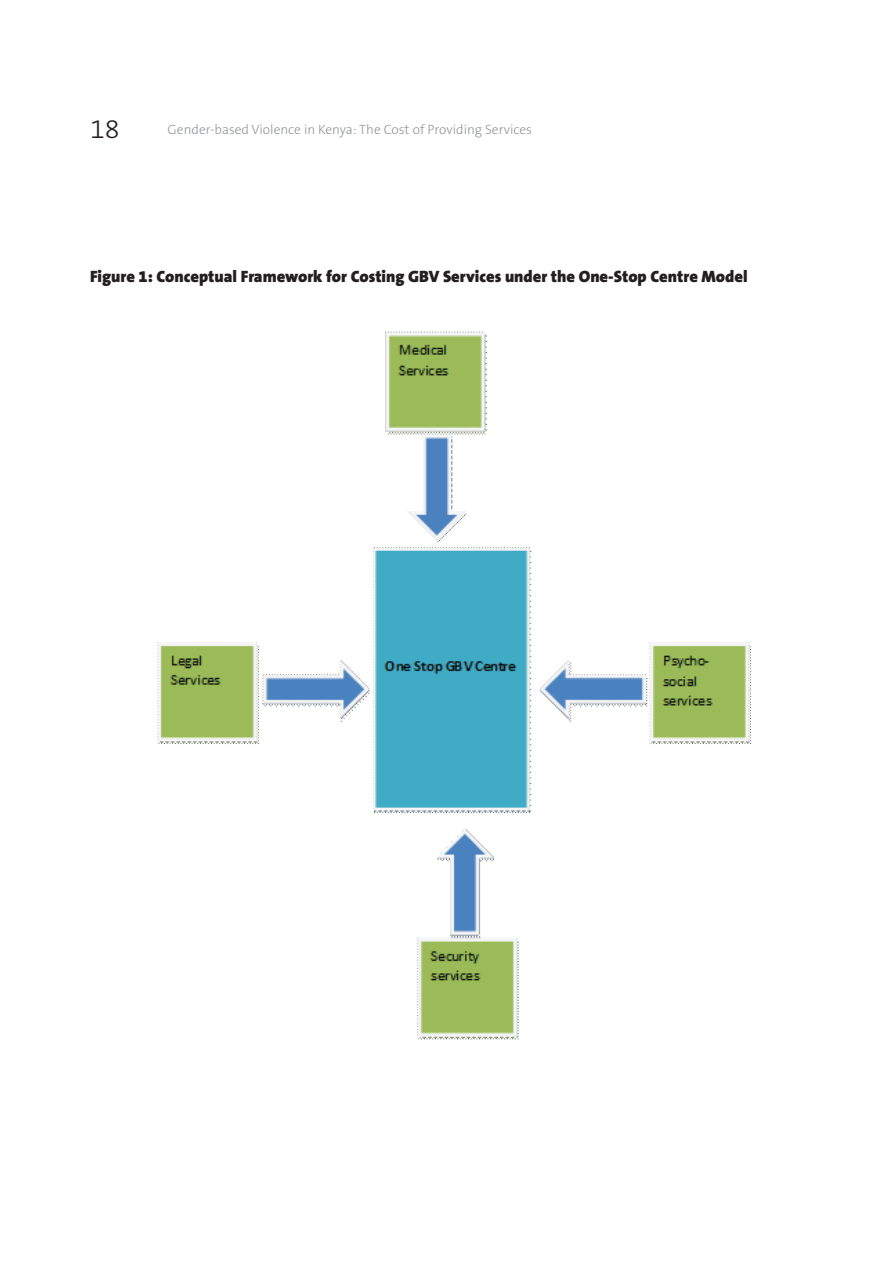
<style>
.page{position:relative;width:893px;height:1263px;background:#fff}
.page>*{position:absolute;margin:0;border:0;box-sizing:border-box;transform-origin:0 0}
.t1{font:300 27px "The Sans B3";color:#231f20}
.t2{font:900 16.5px "The Sans B9";color:#231f20}
.t3{font:300 13.5px "The Sans B3";color:#939598}
</style>
<div class="page">
<img style="left:157px;top:331px;width:595px;height:709px">
<h1 class="t1" style="left:90px;top:115px;width:31px">18</h1>
<p class="t3" style="left:168px;top:122px;width:366px">Gender-based Violence in Kenya: The Cost of Providing Services</p>
<p class="t2" style="left:90px;top:268px;width:659px">Figure 1: Conceptual Framework for Costing GBV Services under the One-Stop Centre Model</p>
</div>
